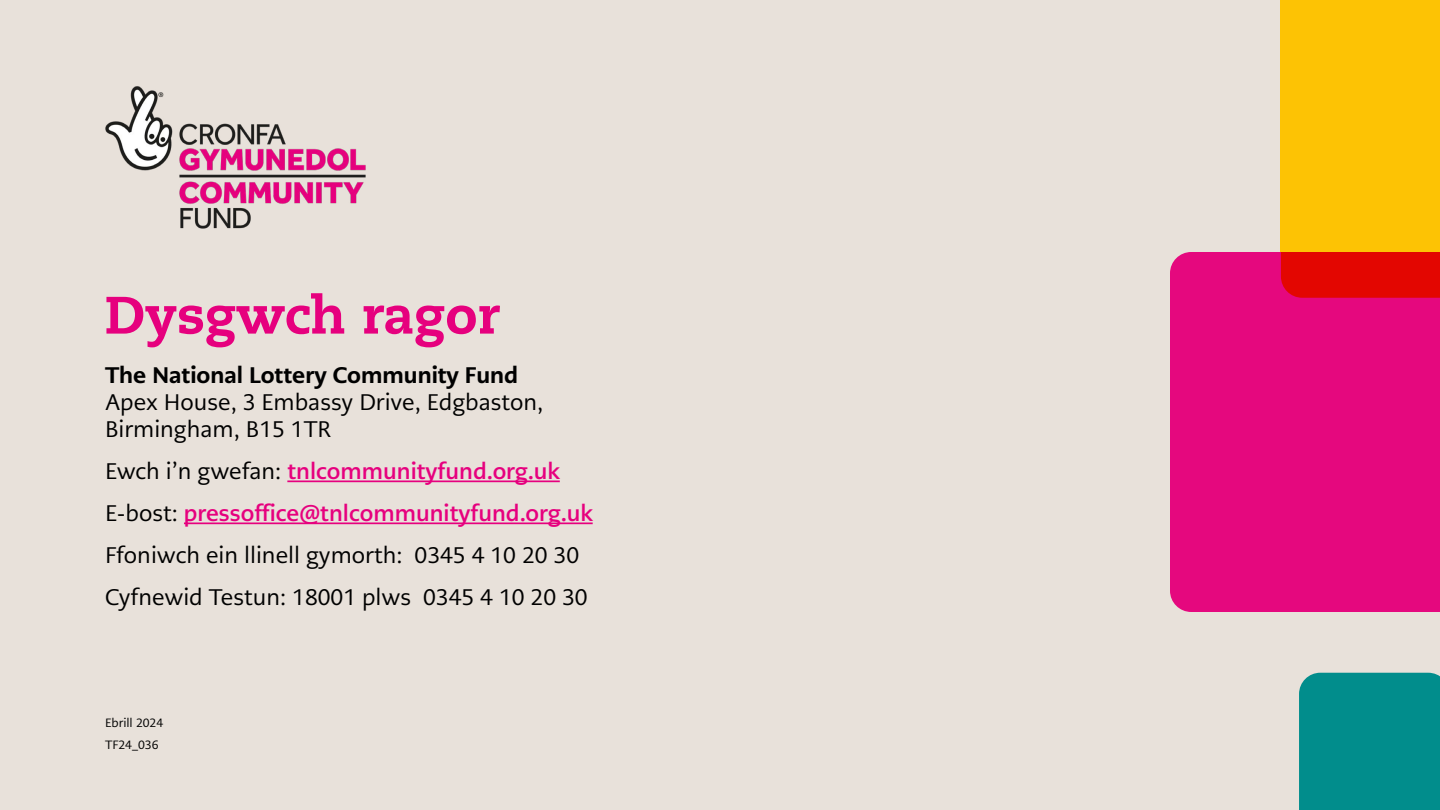
<style>
.page{position:relative;width:1440px;height:810px;background:#e8e1da}
.page>*{position:absolute;margin:0;border:0;box-sizing:border-box;transform-origin:0 0}
.Section_head_H2{font:800 52.5px "Caecilia LT Pro 85";color:#e6007e}
.Body{font:22.5px/27px "PMN Caecilia Sans Text";color:#000}
.Body-2{font:700 22.5px "PMN Caecilia Sans Text";color:#e6007e}
.t1{font:12px/21.9px "PMN Caecilia Sans Text";color:#000}
.s1{font-weight:800}
.s2{font-weight:400;color:#000}
</style>
<div class="page">
<div style="left:1170px;top:252px;width:270px;height:360px;background:#e5087e"></div>
<img style="left:105px;top:45px;width:260px;height:224px">
<hr style="left:287px;top:480px;width:273px;height:2px;background:#e6007e">
<hr style="left:184px;top:522px;width:409px;height:2px;background:#e6007e">
<div style="left:1281px;top:252px;width:159px;height:46px;background:#e30601"></div>
<div style="left:1281px;top:0;width:159px;height:252px;background:#fdc304"></div>
<div style="left:1299px;top:673px;width:141px;height:137px;background:#018d8c"></div>
<h2 class="Section_head_H2" style="left:105px;top:279px;width:396px">Dysgwch ragor</h2>
<p class="Body" style="left:105px;top:362px;width:440px"><span class="s1">The National Lottery Community Fund<br></span>Apex House, 3 Embassy Drive, Edgbaston,<br>Birmingham, B15 1TR</p>
<p class="Body-2" style="left:105px;top:456px;width:456px"><span class="s2">Ewch i’n gwefan:</span> tnlcommunityfund.org.uk</p>
<p class="Body-2" style="left:105px;top:498px;width:489px"><span class="s2">E-bost:</span> pressoffice@tnlcommunityfund.org.uk</p>
<p class="Body" style="left:105px;top:542px;width:476px">Ffoniwch ein llinell gymorth: 0345 4 10 20 30</p>
<p class="Body" style="left:105px;top:584px;width:484px">Cyfnewid Testun: 18001 plws 0345 4 10 20 30</p>
<p class="t1" style="left:105px;top:712px;width:60px">Ebrill 2024<br>TF24_036</p>
</div>
